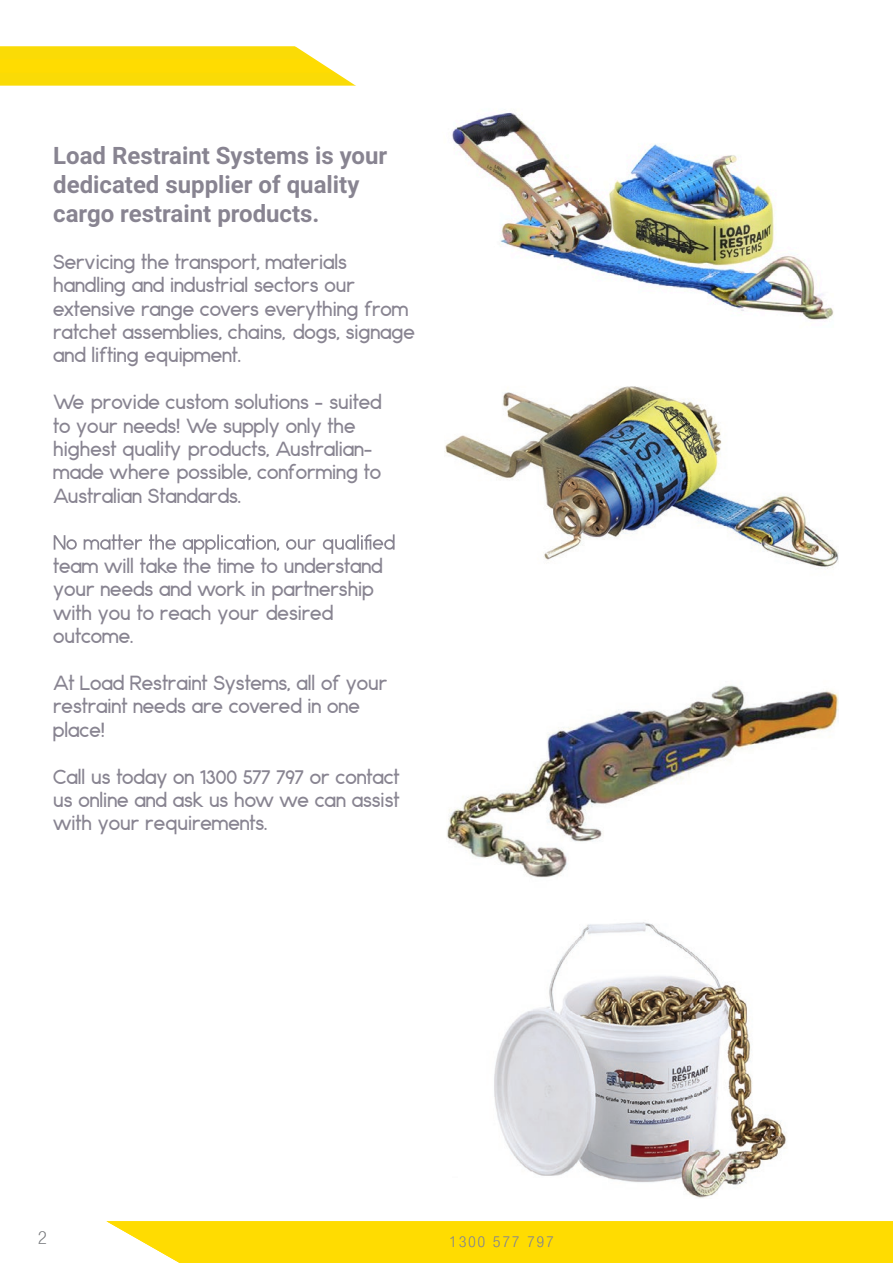
<style>
.page{position:relative;width:893px;height:1263px;background:#fff}
.page>*{position:absolute;margin:0;border:0;box-sizing:border-box;transform-origin:0 0}
.t1{font:24px/28.8px "Asimov";color:#888491}
.t2{font:19.5px/23.4px "Anke";color:#888491}
.t3{font:100 condensed 18px "Helvetica Neue LT Std";color:#87898c}
.t4{font:100 condensed 15px "Helvetica Neue LT Std";letter-spacing:.15em;color:#87898c}
</style>
<div class="page">
<svg style="left:54px;top:534px;width:341px;height:20px"></svg>
<svg style="left:0;top:46px;width:356px;height:40px;background:#fcde1d"></svg>
<svg style="left:106px;top:1221px;width:787px;height:42px;background:#ffdd0d"></svg>
<img style="left:445px;top:386px;width:394px;height:183px">
<img style="left:447px;top:685px;width:392px;height:193px">
<img style="left:494px;top:922px;width:292px;height:276px">
<img style="left:452px;top:112px;width:382px;height:208px">
<p class="t1" style="left:53px;top:141px;width:336px">Load Restraint Systems is your dedicated supplier of quality cargo restraint products.</p>
<p class="t2" style="left:53px;top:249px;width:363px">Servicing the transport, materials handling and industrial sectors our extensive range covers everything from ratchet assemblies, chains, dogs, signage and lifting equipment.</p>
<p class="t2" style="left:53px;top:390px;width:330px">We provide custom solutions – suited to your needs! We supply only the highest quality products, Australian&shy;made where possible, conforming to Australian Standards.</p>
<p class="t2" style="left:53px;top:553px;width:331px">team will take the time to understand your needs and work in partnership with you to reach your desired outcome.</p>
<p class="t2" style="left:53px;top:670px;width:336px">At Load Restraint Systems, all of your restraint needs are covered in one place!</p>
<p class="t2" style="left:53px;top:764px;width:348px;text-align:justify">Call us today on 1300 577 797 or contact us online and ask us how we can assist with your requirements.</p>
<p class="t3" style="left:38px;top:1228px;width:10px">2</p>
<p class="t4" style="left:450px;top:1233px;width:105px">1300 577 797</p>
</div>
